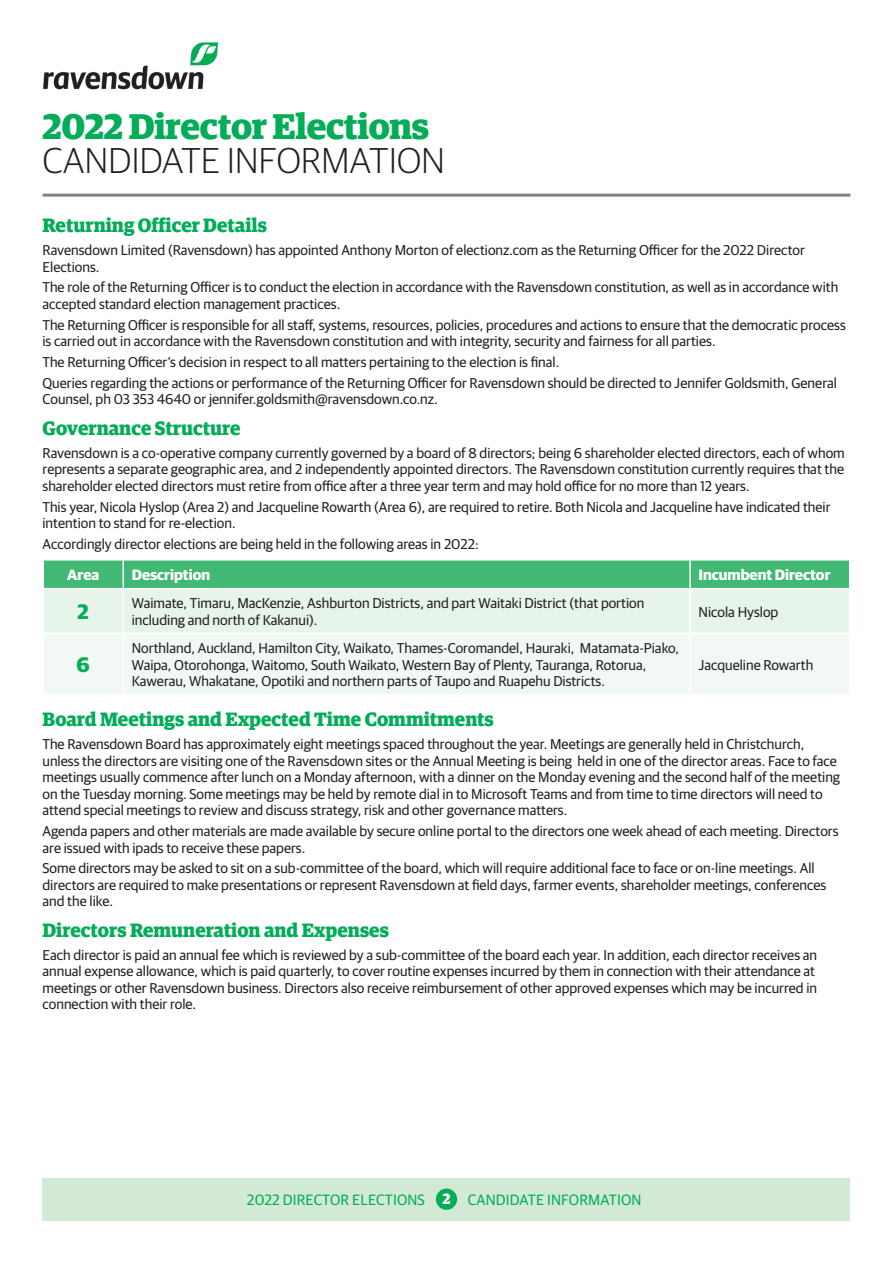
<style>
.page{position:relative;width:893px;height:1263px;background:#fff}
.page>*{position:absolute;margin:0;border:0;box-sizing:border-box;transform-origin:0 0}
.t1{font:700 36px/34.5px "Guardian Egyptian Web";letter-spacing:-.01em;color:#03ad58}
.t2{font:700 21px "Guardian Sans";color:#03ad58}
.t3{font:700 19.5px "Guardian Egyptian Web";color:#03ad58}
.t4{font:15px "Guardian Sans";letter-spacing:.01em;color:#03ad58}
.t5{font:700 15px "Guardian Sans";color:#fff}
.B__Body_Copy{font:14.25px/16.5px "Guardian Sans";color:#231f20}
.s1{font-family:"Guardian Sans";font-weight:300;color:#231f20}
.s2{font-family:"Guardian Egyptian Web";font-weight:700;color:#fff}
</style>
<div class="page">
<div style="left:43px;top:1178px;width:807px;height:42px;background:#d2e9d6"></div>
<div style="left:437px;top:1189px;width:19px;height:20px;background:#03ad58;border-radius:50%"></div>
<div style="left:436px;top:1188px;width:21px;height:22px;border:2px solid #03ad58;border-radius:50%"></div>
<img style="left:43px;top:42px;width:176px;height:48px">
<div style="left:44px;top:634px;width:805px;height:60px;background:#f2f9f4"></div>
<svg style="left:43px;top:560px;width:807px;height:73px;background:#a8ddbe"></svg>
<hr style="left:43px;top:588px;width:80px;height:1px;background:#fff">
<hr style="left:43px;top:589px;width:1px;height:44px;background:#fff">
<hr style="left:123px;top:588px;width:567px;height:1px;background:#fff">
<hr style="left:122px;top:589px;width:2px;height:44px;background:#fff">
<hr style="left:690px;top:588px;width:160px;height:1px;background:#fff">
<hr style="left:689px;top:589px;width:2px;height:44px;background:#fff">
<hr style="left:849px;top:589px;width:1px;height:44px;background:#fff">
<hr style="left:122px;top:634px;width:2px;height:60px;background:#fff">
<hr style="left:689px;top:634px;width:2px;height:60px;background:#fff">
<hr style="left:43px;top:194px;width:807px;height:3px;background:#808285">
<p class="t1" style="left:43px;top:112px;width:404px">2022 Director Elections<br><span class="s1">CANDIDATE INFORMATION</span></p>
<p class="t3" style="left:43px;top:218px;width:226px">Returning Officer Details</p>
<p class="B__Body_Copy" style="left:43px;top:241px;width:764px">Ravensdown Limited (Ravensdown) has appointed Anthony Morton of electionz.com as the Returning Officer for the 2022 Director<br>Elections.</p>
<p class="B__Body_Copy" style="left:43px;top:278px;width:797px">The role of the Returning Officer is to conduct the election in accordance with the Ravensdown constitution, as well as in accordance with accepted standard election management practices.</p>
<p class="B__Body_Copy" style="left:43px;top:315px;width:805px">The Returning Officer is responsible for all staff, systems, resources, policies, procedures and actions to ensure that the democratic process is carried out in accordance with the Ravensdown constitution and with integrity, security and fairness for all parties.</p>
<p class="B__Body_Copy" style="left:43px;top:353px;width:518px">The Returning Officer’s decision in respect to all matters pertaining to the election is final.</p>
<p class="B__Body_Copy" style="left:43px;top:373px;width:796px">Queries regarding the actions or performance of the Returning Officer for Ravensdown should be directed to Jennifer Goldsmith, General<br>Counsel, ph 03 353 4640 or jennifer.goldsmith@ravensdown.co.nz.</p>
<p class="t3" style="left:43px;top:420px;width:200px">Governance Structure</p>
<p class="B__Body_Copy" style="left:43px;top:443px;width:804px;text-align:justify">Ravensdown is a co-operative company currently governed by a board of 8 directors; being 6 shareholder elected directors, each of whom represents a separate geographic area, and 2 independently appointed directors. The Ravensdown constitution currently requires that the shareholder elected directors must retire from office after a three year term and may hold office for no more than 12 years.</p>
<p class="B__Body_Copy" style="left:43px;top:497px;width:789px">This year, Nicola Hyslop (Area 2) and Jacqueline Rowarth (Area 6), are required to retire. Both Nicola and Jacqueline have indicated their intention to stand for re-election.</p>
<p class="B__Body_Copy" style="left:43px;top:534px;width:438px">Accordingly director elections are being held in the following areas in 2022:</p>
<p class="t5" style="left:67px;top:564px;width:34px">Area</p>
<p class="t5" style="left:132px;top:564px;width:80px">Description</p>
<p class="t5" style="left:699px;top:564px;width:133px">Incumbent Director</p>
<p class="t2" style="left:78px;top:596px;width:13px">2</p>
<p class="B__Body_Copy" style="left:132px;top:594px;width:514px">Waimate, Timaru, MacKenzie, Ashburton Districts, and part Waitaki District (that portion including and north of Kakanui).</p>
<p class="B__Body_Copy" style="left:699px;top:602px;width:81px">Nicola Hyslop</p>
<p class="t2" style="left:77px;top:649px;width:15px">6</p>
<p class="B__Body_Copy" style="left:132px;top:639px;width:549px">Northland, Auckland, Hamilton City, Waikato, Thames-Coromandel, Hauraki, Matamata-Piako,<br>Waipa, Otorohonga, Waitomo, South Waikato, Western Bay of Plenty, Tauranga, Rotorua,<br>Kawerau, Whakatane, Opotiki and northern parts of Taupo and Ruapehu Districts.</p>
<p class="B__Body_Copy" style="left:699px;top:655px;width:116px">Jacqueline Rowarth</p>
<p class="t3" style="left:43px;top:712px;width:453px">Board Meetings and Expected Time Commitments</p>
<p class="B__Body_Copy" style="left:43px;top:735px;width:799px">The Ravensdown Board has approximately eight meetings spaced throughout the year. Meetings are generally held in Christchurch, unless the directors are visiting one of the Ravensdown sites or the Annual Meeting is being held in one of the director areas. Face to face meetings usually commence after lunch on a Monday afternoon, with a dinner on the Monday evening and the second half of the meeting on the Tuesday morning. Some meetings may be held by remote dial in to Microsoft Teams and from time to time directors will need to attend special meetings to review and discuss strategy, risk and other governance matters.</p>
<p class="B__Body_Copy" style="left:43px;top:822px;width:797px">Agenda papers and other materials are made available by secure online portal to the directors one week ahead of each meeting. Directors are issued with ipads to receive these papers.</p>
<p class="B__Body_Copy" style="left:43px;top:859px;width:785px">Some directors may be asked to sit on a sub-committee of the board, which will require additional face to face or on-line meetings. All directors are required to make presentations or represent Ravensdown at field days, farmer events, shareholder meetings, conferences and the like.</p>
<p class="t3" style="left:43px;top:922px;width:348px">Directors Remuneration and Expenses</p>
<p class="B__Body_Copy" style="left:43px;top:945px;width:776px">Each director is paid an annual fee which is reviewed by a sub-committee of the board each year. In addition, each director receives an annual expense allowance, which is paid quarterly, to cover routine expenses incurred by them in connection with their attendance at meetings or other Ravensdown business. Directors also receive reimbursement of other approved expenses which may be incurred in connection with their role.</p>
<p class="t4" style="left:247px;top:1189px;width:396px">2022 DIRECTOR ELECTIONS <span class="s2">2</span> CANDIDATE INFORMATION</p>
</div>
